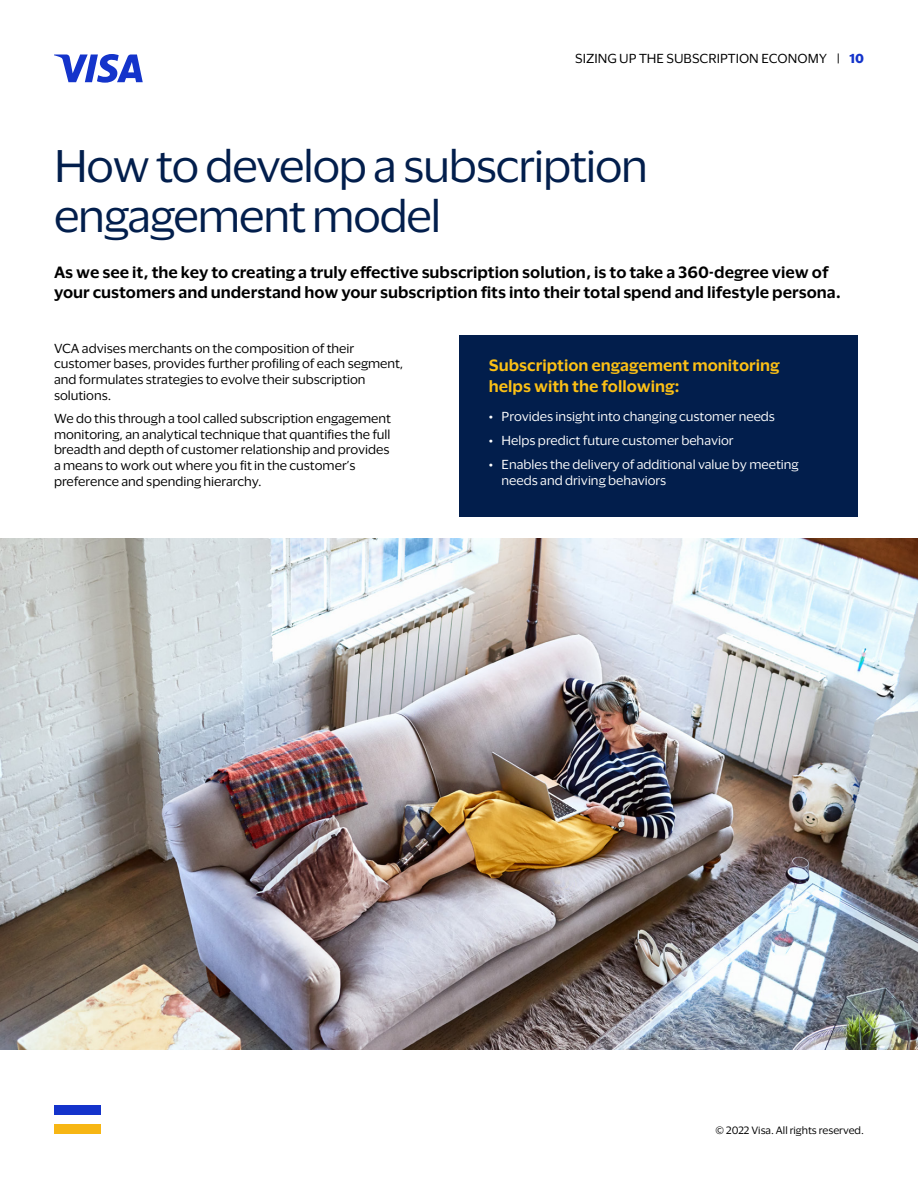
<style>
.page{position:relative;width:918px;height:1188px;background:#fff}
.page>*{position:absolute;margin:0;border:0;box-sizing:border-box;transform-origin:0 0}
.t1{font:42px/50.4px "Visa Dialect";letter-spacing:-.025em;color:#021e4c}
.t2{font:600 15px/19.5px "Visa Dialect";color:#000}
.t3{font:600 15px/21px "Visa Dialect";color:#fcc015}
.t4{font:12px/15.8px "Visa Dialect";color:#000}
.t5{font:12px/15.8px "Visa Dialect";color:#fff}
.t6{font:9.75px "Visa Dialect";color:#000}
.s1{font-weight:700;color:#1434cb}
</style>
<div class="page">
<div style="left:460px;top:336px;width:398px;height:181px;background:#021e4c"></div>
<img style="left:0;top:538px;width:918px;height:512px">
<svg style="left:54px;top:54px;width:89px;height:29px"></svg>
<div style="left:54px;top:1105px;width:46px;height:10px;background:#1433cb"></div>
<div style="left:54px;top:1124px;width:46px;height:10px;background:#f7b614"></div>
<p class="t4" style="left:575px;top:50px;width:290px">SIZING UP THE SUBSCRIPTION ECONOMY | <span class="s1">10</span></p>
<h2 class="t1" style="left:54px;top:138px;width:596px">How to develop a subscription engagement model</h2>
<p class="t2" style="left:54px;top:262px;width:789px">As we see it, the key to creating a truly effective subscription solution, is to take a 360-degree view of your customers and understand how your subscription fits into their total spend and lifestyle persona.</p>
<p class="t4" style="left:54px;top:339px;width:351px">VCA advises merchants on the composition of their customer bases, provides further profiling of each segment, and formulates strategies to evolve their subscription solutions.</p>
<p class="t4" style="left:54px;top:410px;width:339px">We do this through a tool called subscription engagement monitoring, an analytical technique that quantifies the full breadth and depth of customer relationship and provides a means to work out where you fit in the customer’s preference and spending hierarchy.</p>
<h3 class="t3" style="left:489px;top:354px;width:292px">Subscription engagement monitoring helps with the following:</h3>
<p class="t5" style="left:489px;top:407px;width:288px">• Provides insight into changing customer needs</p>
<p class="t5" style="left:489px;top:432px;width:246px">• Helps predict future customer behavior</p>
<p class="t5" style="left:502px;top:456px;width:299px;text-indent:-13px">• Enables the delivery of additional value by meeting needs and driving behaviors</p>
<p class="t6" style="left:716px;top:1123px;width:150px">© 2022 Visa. All rights reserved.</p>
</div>
